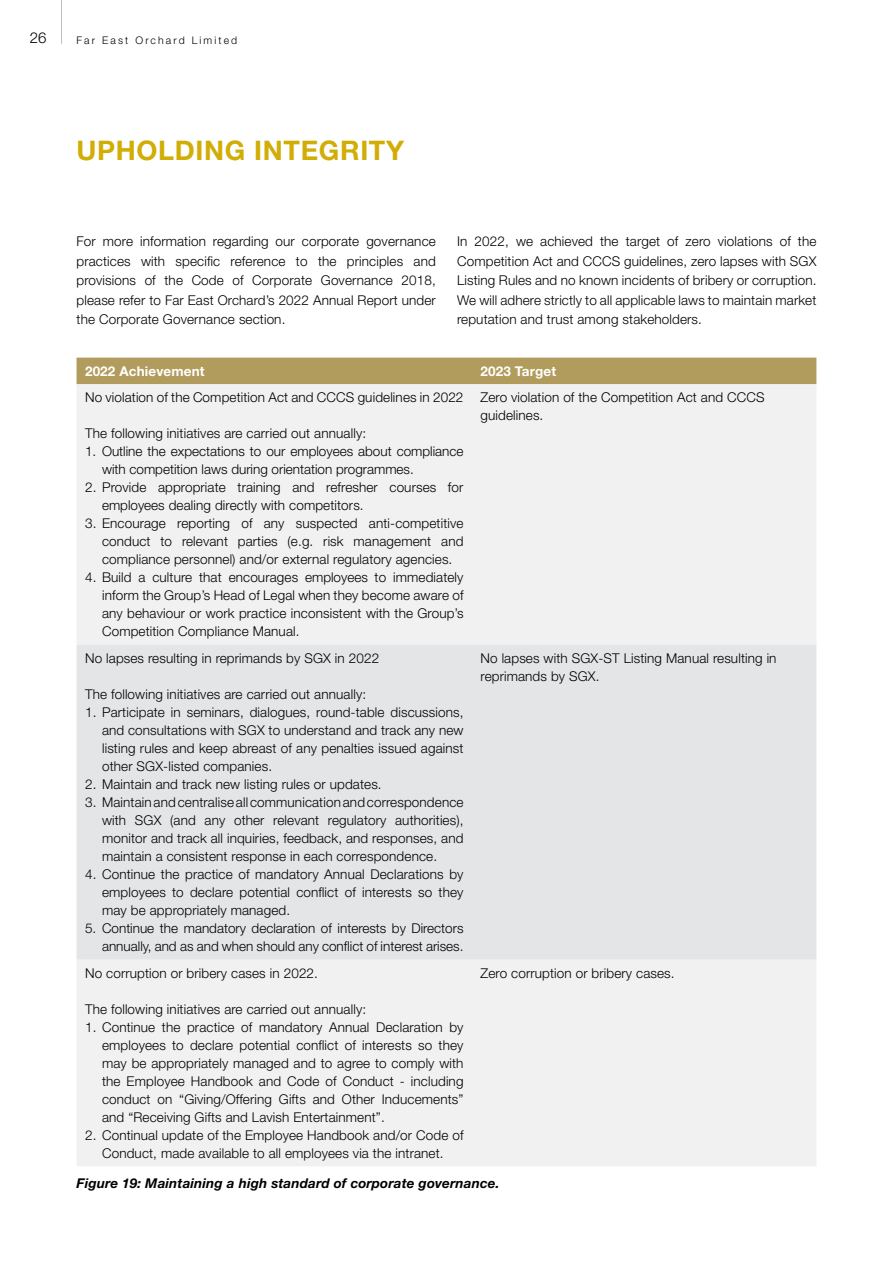
<style>
.page{position:relative;width:893px;height:1263px;background:#fff}
.page>*{position:absolute;margin:0;border:0;box-sizing:border-box;transform-origin:0 0}
.t1{font:700 27px "Helvetica Neue LT Std";letter-spacing:.025em;color:#d1ad06}
.t2{font:300 15px "Helvetica Neue LT Std";color:#000}
.t3{font:300 13.5px/18px "Helvetica Neue LT Std";letter-spacing:.01em;color:#000;text-align:justify}
.t4{font:italic 700 13.5px "Helvetica Neue LT Std";letter-spacing:.01em;color:#000}
.t5{font:700 13.5px "Helvetica Neue LT Std";letter-spacing:.01em;color:#fff}
.t6{font:300 10.5px "Helvetica Neue LT Std";letter-spacing:.2em;color:#000}
</style>
<div class="page">
<div style="left:77px;top:358px;width:739px;height:26px;background:#b19c5d"></div>
<div style="left:77px;top:384px;width:739px;height:782px;background:#f1f1f2"></div>
<div style="left:77px;top:645px;width:739px;height:315px;background:#e4e5e6"></div>
<hr style="left:61px;top:0;width:1px;height:44px;background:#bcbec0">
<p class="t2" style="left:30px;top:29px;width:18px">26</p>
<p class="t6" style="left:77px;top:34px;width:162px">Far East Orchard Limited</p>
<h1 class="t1" style="left:77px;top:133px;width:329px">UPHOLDING INTEGRITY</h1>
<p class="t3" style="left:77px;top:231px;width:361px;line-height:19.5px">For more information regarding our corporate governance practices with specific reference to the principles and provisions of the Code of Corporate Governance 2018, please refer to Far East Orchard’s 2022 Annual Report under the Corporate Governance section.</p>
<p class="t3" style="left:457px;top:231px;width:361px;line-height:19.5px">In 2022, we achieved the target of zero violations of the Competition Act and CCCS guidelines, zero lapses with SGX Listing Rules and no known incidents of bribery or corruption.<br>We will adhere strictly to all applicable laws to maintain market reputation and trust among stakeholders.</p>
<p class="t5" style="left:85px;top:363px;width:121px">2022 Achievement</p>
<p class="t5" style="left:480px;top:363px;width:77px">2023 Target</p>
<p class="t3" style="left:85px;top:388px;width:380px">No violation of the Competition Act and CCCS guidelines in 2022</p>
<p class="t3" style="left:85px;top:424px;width:283px">The following initiatives are carried out annually:</p>
<p class="t3" style="left:102px;top:442px;width:363px;text-indent:-17px">1. Outline the expectations to our employees about compliance with competition laws during orientation programmes.</p>
<p class="t3" style="left:102px;top:478px;width:363px;text-indent:-17px">2. Provide appropriate training and refresher courses for employees dealing directly with competitors.</p>
<p class="t3" style="left:102px;top:514px;width:363px;text-indent:-17px">3. Encourage reporting of any suspected anti-competitive conduct to relevant parties (e.g. risk management and compliance personnel) and/or external regulatory agencies.</p>
<p class="t3" style="left:102px;top:568px;width:363px;text-indent:-17px">4. Build a culture that encourages employees to immediately inform the Group’s Head of Legal when they become aware of any behaviour or work practice inconsistent with the Group’s Competition Compliance Manual.</p>
<p class="t3" style="left:480px;top:388px;width:286px">Zero violation of the Competition Act and CCCS guidelines.</p>
<p class="t3" style="left:85px;top:649px;width:296px">No lapses resulting in reprimands by SGX in 2022</p>
<p class="t3" style="left:85px;top:685px;width:283px">The following initiatives are carried out annually:</p>
<p class="t3" style="left:102px;top:703px;width:363px;text-indent:-17px">1. Participate in seminars, dialogues, round-table discussions, and consultations with SGX to understand and track any new listing rules and keep abreast of any penalties issued against other SGX-listed companies.</p>
<p class="t3" style="left:85px;top:775px;width:298px">2. Maintain and track new listing rules or updates.</p>
<p class="t3" style="left:102px;top:793px;width:363px;text-indent:-17px">3. Maintain and centralise all communication and correspondence with SGX (and any other relevant regulatory authorities), monitor and track all inquiries, feedback, and responses, and maintain a consistent response in each correspondence.</p>
<p class="t3" style="left:102px;top:865px;width:363px;text-indent:-17px">4. Continue the practice of mandatory Annual Declarations by employees to declare potential conflict of interests so they may be appropriately managed.</p>
<p class="t3" style="left:85px;top:919px;width:380px;text-align:right">5. Continue the mandatory declaration of interests by Directors annually, and as and when should any conflict of interest arises.</p>
<p class="t3" style="left:85px;top:964px;width:234px">No corruption or bribery cases in 2022.</p>
<p class="t3" style="left:85px;top:1000px;width:283px">The following initiatives are carried out annually:</p>
<p class="t3" style="left:102px;top:1018px;width:363px;text-indent:-17px">1. Continue the practice of mandatory Annual Declaration by employees to declare potential conflict of interests so they may be appropriately managed and to agree to comply with the Employee Handbook and Code of Conduct - including conduct on “Giving/Offering Gifts and Other Inducements” and “Receiving Gifts and Lavish Entertainment”.</p>
<p class="t3" style="left:85px;top:1126px;width:380px;text-align:center">2. Continual update of the Employee Handbook and/or Code of<br>Conduct, made available to all employees via the intranet.</p>
<p class="t3" style="left:480px;top:649px;width:298px">No lapses with SGX-ST Listing Manual resulting in reprimands by SGX.</p>
<p class="t3" style="left:480px;top:964px;width:196px">Zero corruption or bribery cases.</p>
<p class="t4" style="left:77px;top:1175px;width:424px">Figure 19: Maintaining a high standard of corporate governance.</p>
</div>
